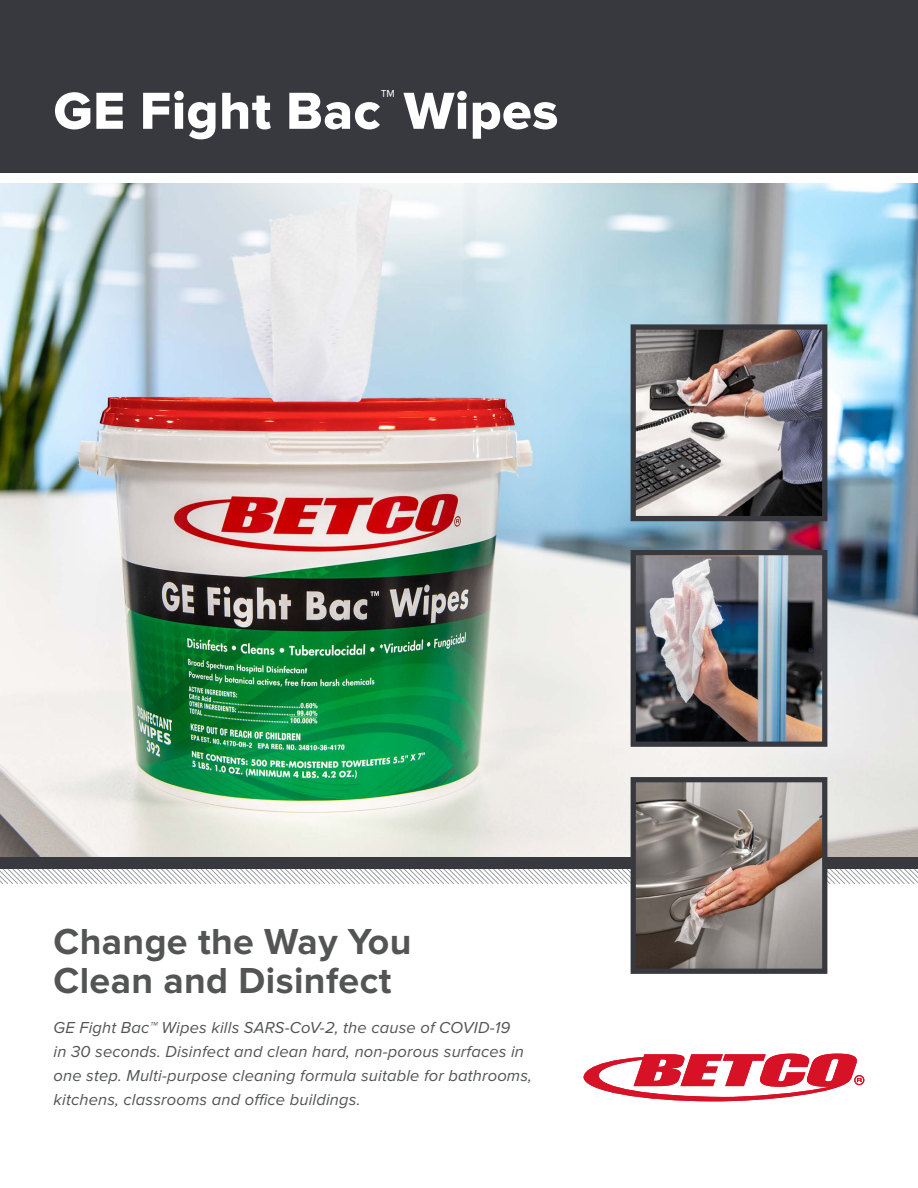
<style>
.page{position:relative;width:918px;height:1188px;background:#fff}
.page>*{position:absolute;margin:0;border:0;box-sizing:border-box;transform-origin:0 0}
.t1{font:54px "Proxima Nova Extrabld";letter-spacing:.01em;color:#fff}
.t2{font:700 37.5px/39px "Proxima Nova";letter-spacing:.01em;color:#535454}
.t3{font:italic 16.5px/24px "Proxima Nova";letter-spacing:.01em;color:#535454}
</style>
<div class="page">
<img style="left:0;top:184px;width:918px;height:673px">
<div style="left:0;top:0;width:918px;height:173px;background:#37393f"></div>
<div style="left:0;top:857px;width:918px;height:12px;background:#37393f"></div>
<img style="left:637px;top:330px;width:184px;height:185px">
<div style="left:631px;top:324px;width:196px;height:197px;border:5px solid #37393f"></div>
<img style="left:637px;top:556px;width:184px;height:185px">
<div style="left:631px;top:550px;width:196px;height:197px;border:5px solid #37393f"></div>
<svg style="left:0;top:869px;width:918px;height:14px"></svg>
<img style="left:637px;top:783px;width:184px;height:185px">
<div style="left:631px;top:777px;width:196px;height:197px;border:5px solid #37393f"></div>
<svg style="left:583px;top:1054px;width:281px;height:48px"></svg>
<h1 class="t1" style="left:54px;top:80px;width:506px">GE Fight Bac<sup>™</sup> Wipes</h1>
<h2 class="t2" style="left:54px;top:923px;width:359px">Change the Way You<br>Clean and Disinfect</h2>
<p class="t3" style="left:54px;top:1016px;width:480px">GE Fight Bac™ Wipes kills SARS-CoV-2, the cause of COVID-19<br>in 30 seconds. Disinfect and clean hard, non-porous surfaces in one step. Multi-purpose cleaning formula suitable for bathrooms, kitchens, classrooms and office buildings.</p>
</div>
